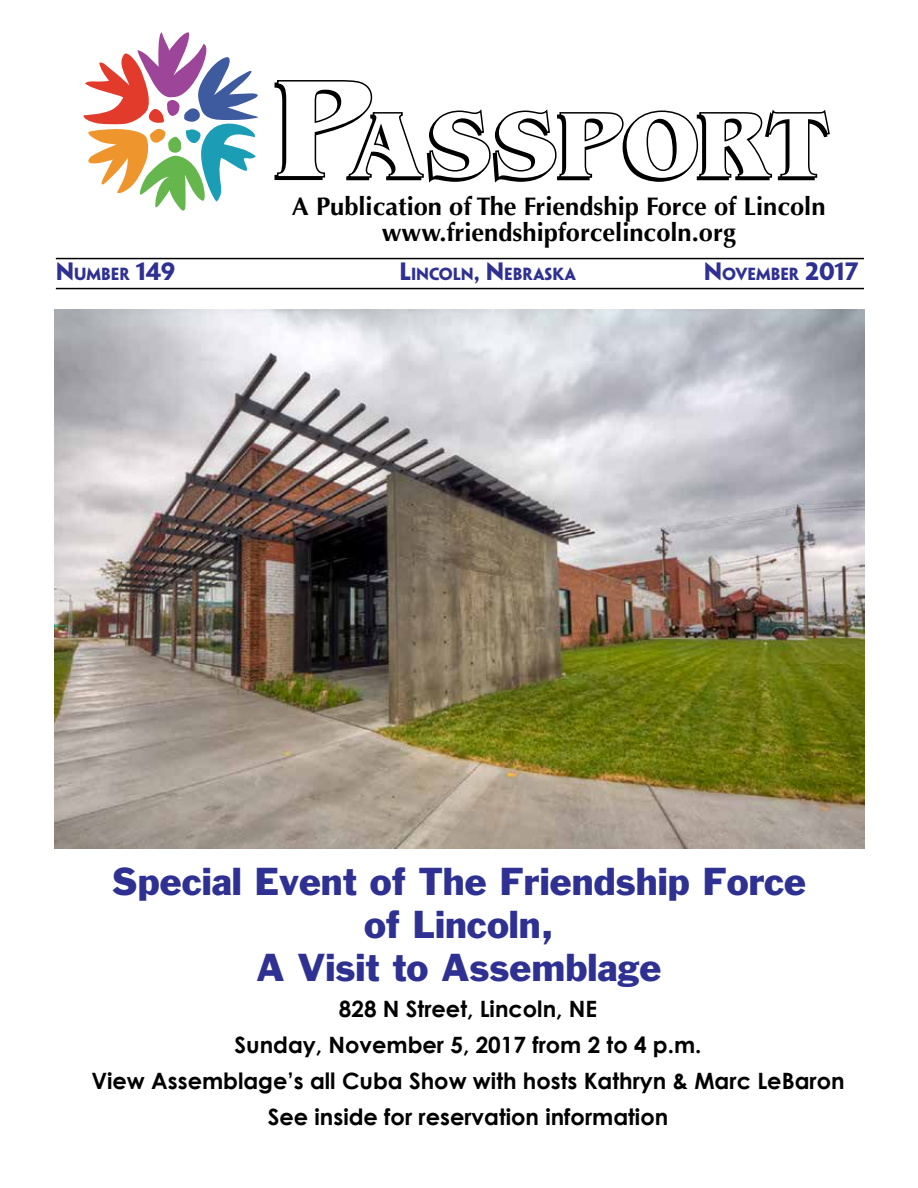
<style>
.page{position:relative;width:918px;height:1188px;background:#fff}
.page>*{position:absolute;margin:0;border:0;box-sizing:border-box;transform-origin:0 0}
.t1{font:36px/43.2px "Franklin Gothic Std";color:#2e3192;text-align:center}
.t2{font:700 25.5px/25.5px "Optima";color:#000;text-align:center}
.t3{font:700 22.5px/36px "Century Gothic";color:#000;text-align:center}
.t4{font:700 15.75px "Penumbra Sans Std";color:#2e3192}
.s1{font-size:22.5px}
</style>
<div class="page">
<svg style="left:274px;top:80px;width:556px;height:103px"></svg>
<svg style="left:84px;top:32px;width:174px;height:179px"></svg>
<hr style="left:56px;top:258px;width:808px;height:1px;background:#000">
<hr style="left:56px;top:288px;width:808px;height:1px;background:#000">
<img style="left:54px;top:310px;width:810px;height:538px">
<p class="t2" style="left:292px;top:194px;width:535px">A Publication of The Friendship Force of Lincoln www.friendshipforcelincoln.org</p>
<p class="t4" style="left:56px;top:264px;width:121px"><span class="s1">N</span>UMBER <span class="s1">149</span></p>
<p class="t4" style="left:400px;top:264px;width:178px"><span class="s1">L</span>INCOLN <span class="s1">, N</span>EBRASKA</p>
<p class="t4" style="left:704px;top:264px;width:156px"><span class="s1">N</span>OVEMBER <span class="s1">2017</span></p>
<h1 class="t1" style="left:112px;top:859px;width:696px">Special Event of The Friendship Force of Lincoln,<br>A Visit to Assemblage</h1>
<p class="t3" style="left:91px;top:990px;width:755px">828 N Street, Lincoln, NE<br>Sunday, November 5, 2017 from 2 to 4 p.m.<br>View Assemblage’s all Cuba Show with hosts Kathryn &amp; Marc LeBaron See inside for reservation information</p>
</div>
